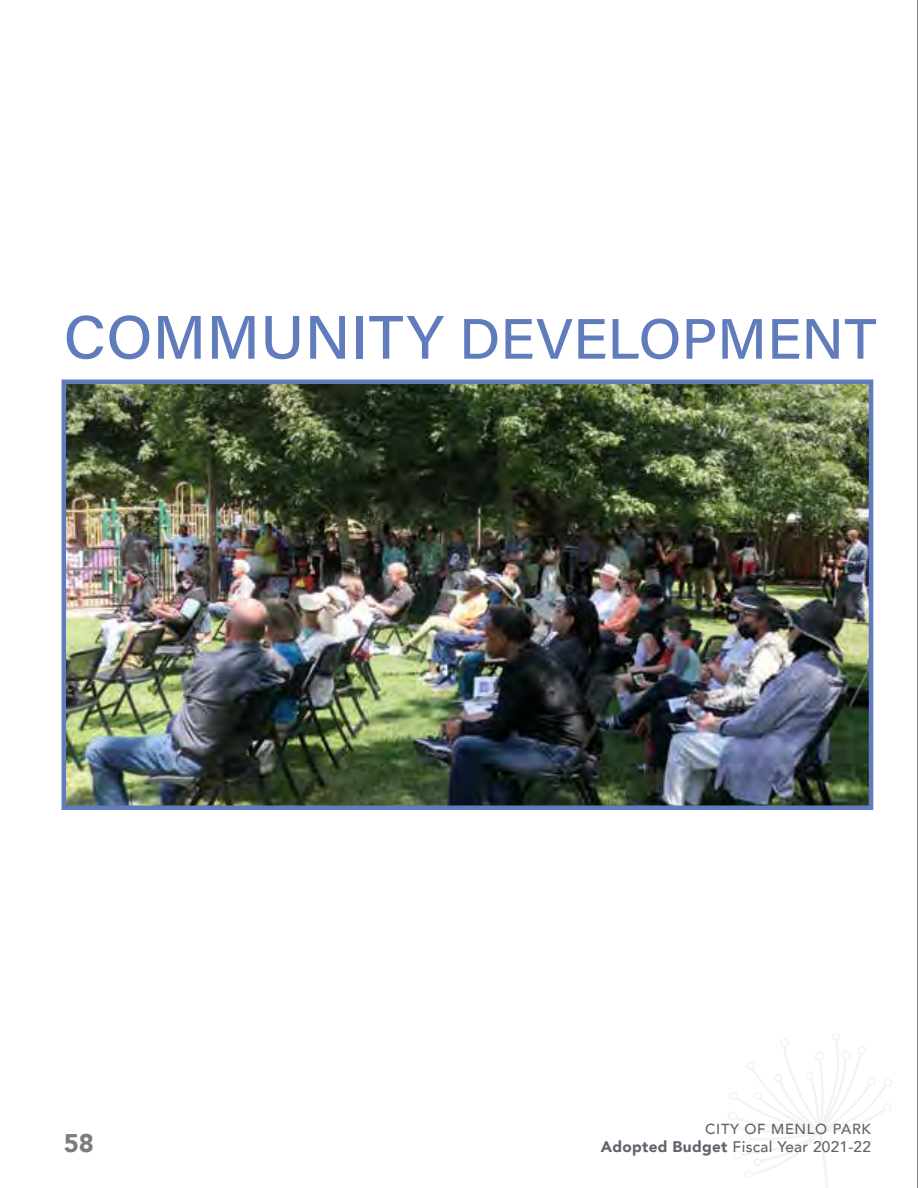
<style>
.page{position:relative;width:918px;height:1188px;background:#fff}
.page>*{position:absolute;margin:0;border:0;box-sizing:border-box;transform-origin:0 0}
.t1{font:500 57px "Acumin Pro";color:#607cbd}
.t2{font:900 25.5px "Avenir";color:#7b7c7f}
.t3{font:500 15.3px "Avenir";letter-spacing:.02em;color:#5f636a}
.t4{font:500 14.55px "Avenir";letter-spacing:.05em;color:#5f636a}
.s1{font-size:61.5px}
.s2{font-weight:900}
</style>
<div class="page">
<svg style="left:728px;top:1033px;width:164px;height:155px"></svg>
<hr style="left:917px;top:0;width:1px;height:1188px;background:#000">
<img style="left:67px;top:385px;width:801px;height:420px">
<div style="left:62px;top:380px;width:811px;height:430px;border:4px solid #607cbd"></div>
<h1 class="t1" style="left:63px;top:299px;width:815px"><span class="s1">COMMUNITY</span> DEVELOPMENT</h1>
<h2 class="t2" style="left:64px;top:1122px;width:32px">58</h2>
<p class="t4" style="left:705px;top:1116px;width:167px">CITY OF MENLO PARK</p>
<p class="t3" style="left:601px;top:1133px;width:272px"><span class="s2">Adopted Budget</span> Fiscal Year 2021-22</p>
</div>
